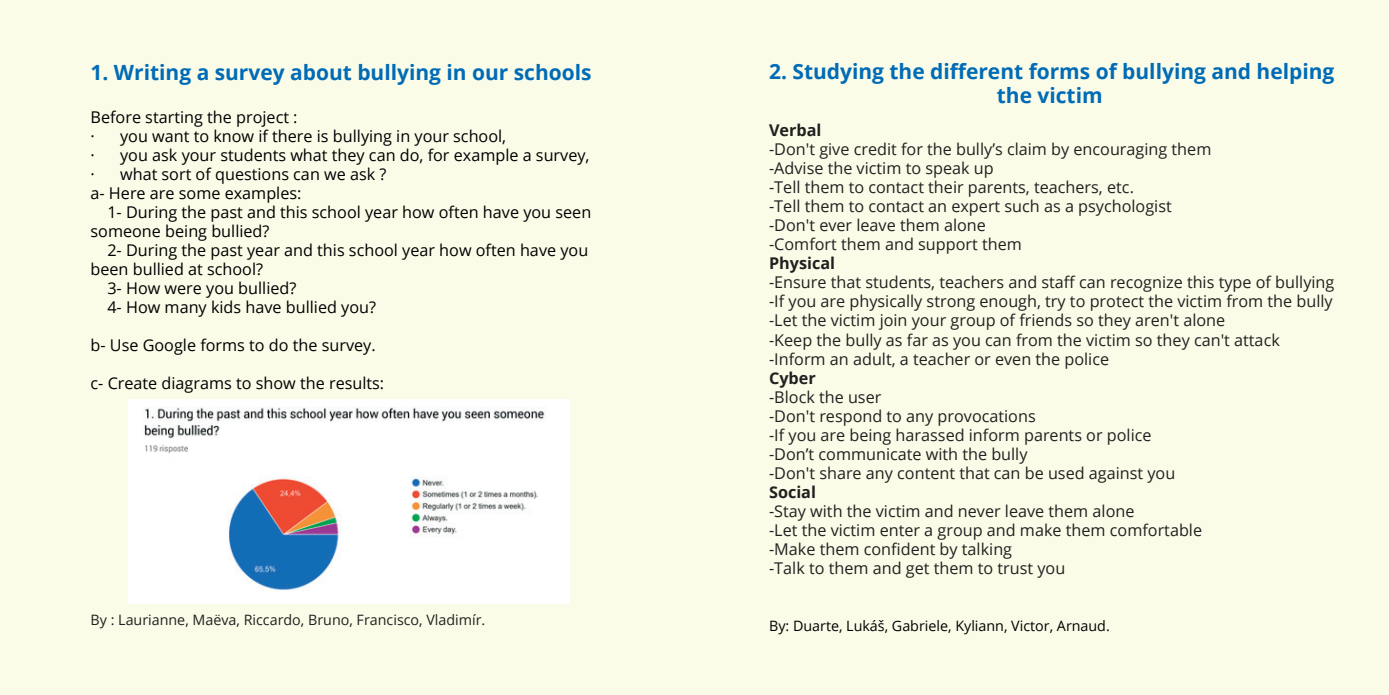
<style>
.page{position:relative;width:1389px;height:695px;background:#fff}
.page>*{position:absolute;margin:0;border:0;box-sizing:border-box;transform-origin:0 0}
.t1{font:700 21px/24.8px "Open Sans";color:#006bb6;text-align:center}
.t2{font:16.28px/19.1px "Open Sans";color:#231f20}
.t3{font:16.28px/19.1px "Open Sans";color:#000001}
.t4{font:700 16.28px "Open Sans";color:#231f20}
.t5{font:14.35px "Open Sans";color:#231f20}
.t6{font:14.35px "Open Sans";color:#000001}
</style>
<div class="page">
<div style="left:0;top:0;width:709px;height:694px;background:#fbfce8"></div>
<div style="left:680px;top:0;width:709px;height:694px;background:#fbfce8"></div>
<img style="left:128px;top:400px;width:441px;height:203px">
<p class="t1" style="left:91px;top:59px;width:503px">1. Writing a survey about bullying in our schools</p>
<p class="t3" style="left:91px;top:107px;width:209px">Before starting the project : ·</p>
<p class="t3" style="left:120px;top:126px;width:388px">you want to know if there is bullying in your school,</p>
<p class="t3" style="left:91px;top:145px;width:6px">·</p>
<p class="t3" style="left:120px;top:145px;width:471px">you ask your students what they can do, for example a survey,</p>
<p class="t3" style="left:91px;top:164px;width:6px">·</p>
<p class="t3" style="left:91px;top:164px;width:297px;text-indent:30px">what sort of questions can we ask ? a- Here are some examples:</p>
<p class="t3" style="left:91px;top:202px;width:502px;text-indent:17px">1- During the past and this school year how often have you seen someone being bullied?</p>
<p class="t3" style="left:107px;top:240px;width:482px">2- During the past year and this school year how often have you</p>
<p class="t3" style="left:91px;top:259px;width:174px">been bullied at school?</p>
<p class="t3" style="left:107px;top:278px;width:191px">3- How were you bullied?</p>
<p class="t3" style="left:107px;top:297px;width:270px">4- How many kids have bullied you?</p>
<p class="t3" style="left:91px;top:335px;width:287px">b- Use Google forms to do the survey.</p>
<p class="t3" style="left:91px;top:373px;width:295px">c- Create diagrams to show the results:</p>
<p class="t5" style="left:91px;top:609px;width:396px">By : Laurianne, Maëva, Riccardo, Bruno, Francisco, Vladimír.</p>
<p class="t1" style="left:769px;top:58px;width:567px">2. Studying the different forms of bullying and helping the victim</p>
<p class="t4" style="left:769px;top:118px;width:54px">Verbal</p>
<p class="t2" style="left:769px;top:139px;width:444px">-Don't give credit for the bully’s claim by encouraging them -Advise the victim to speak up<br>-Tell them to contact their parents, teachers, etc.<br>-Tell them to contact an expert such as a psychologist -Don't ever leave them alone<br>-Comfort them and support them</p>
<p class="t4" style="left:769px;top:252px;width:68px">Physical</p>
<p class="t2" style="left:769px;top:272px;width:567px">-Ensure that students, teachers and staff can recognize this type of bullying -If you are physically strong enough, try to protect the victim from the bully -Let the victim join your group of friends so they aren't alone<br>-Keep the bully as far as you can from the victim so they can't attack -Inform an adult, a teacher or even the police</p>
<p class="t4" style="left:769px;top:366px;width:48px">Cyber</p>
<p class="t2" style="left:769px;top:387px;width:408px">-Block the user<br>-Don't respond to any provocations<br>-If you are being harassed inform parents or police -Don’t communicate with the bully<br>-Don't share any content that can be used against you</p>
<p class="t4" style="left:769px;top:480px;width:48px">Social</p>
<p class="t2" style="left:769px;top:501px;width:435px">-Stay with the victim and never leave them alone<br>-Let the victim enter a group and make them comfortable -Make them confident by talking<br>-Talk to them and get them to trust you</p>
<p class="t6" style="left:769px;top:615px;width:342px">By: Duarte, Lukáš, Gabriele, Kyliann, Victor, Arnaud.</p>
</div>
